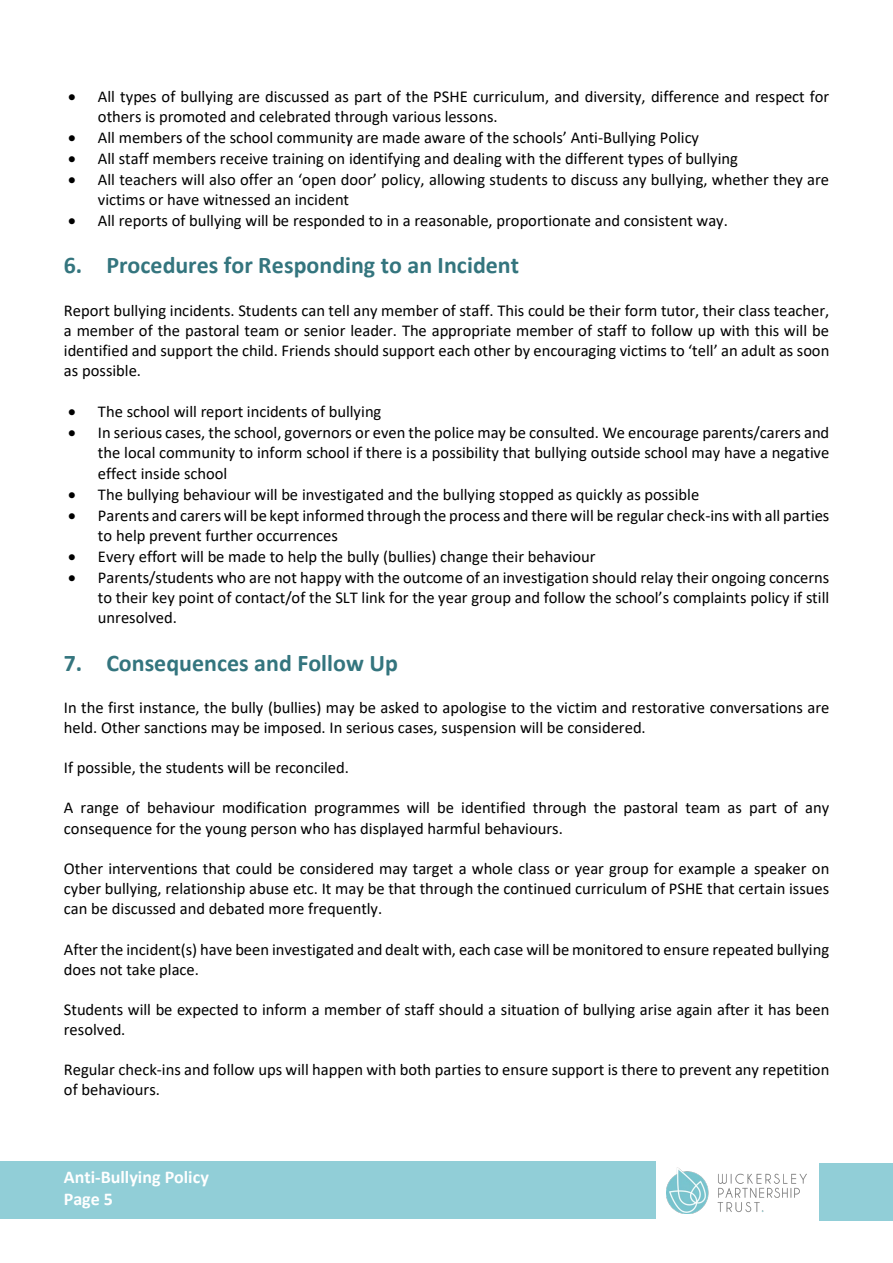
<style>
.page{position:relative;width:893px;height:1263px;background:#fff}
.page>*{position:absolute;margin:0;border:0;box-sizing:border-box;transform-origin:0 0}
.t1{font:700 24px "Calibri";color:#34757e}
.t2{font:700 18px/21.9px "Calibri";color:#fff}
.t3{font:16.5px/20.1px "Calibri";color:#000}
</style>
<div class="page">
<div style="left:0;top:1161px;width:656px;height:58px;background:#91ced7"></div>
<img style="left:667px;top:1167px;width:139px;height:46px">
<div style="left:820px;top:1163px;width:73px;height:57px;background:#91ced7"></div>
<p class="t3" style="left:98px;top:86px;width:733px;text-indent:-30px">• All types of bullying are discussed as part of the PSHE curriculum, and diversity, difference and respect for others is promoted and celebrated through various lessons.</p>
<p class="t3" style="left:68px;top:127px;width:632px">• All members of the school community are made aware of the schools’ Anti-Bullying Policy</p>
<p class="t3" style="left:68px;top:148px;width:671px">• All staff members receive training on identifying and dealing with the different types of bullying</p>
<p class="t3" style="left:98px;top:169px;width:733px;text-indent:-30px">• All teachers will also offer an ‘open door’ policy, allowing students to discuss any bullying, whether they are victims or have witnessed an incident</p>
<p class="t3" style="left:68px;top:210px;width:661px">• All reports of bullying will be responded to in a reasonable, proportionate and consistent way.</p>
<p class="t1" style="left:64px;top:248px;width:457px">6. Procedures for Responding to an Incident</p>
<p class="t3" style="left:64px;top:300px;width:767px;text-align:justify">Report bullying incidents. Students can tell any member of staff. This could be their form tutor, their class teacher, a member of the pastoral team or senior leader. The appropriate member of staff to follow up with this will be identified and support the child. Friends should support each other by encouraging victims to ‘tell’ an adult as soon as possible.</p>
<p class="t3" style="left:68px;top:401px;width:315px">• The school will report incidents of bullying</p>
<p class="t3" style="left:98px;top:422px;width:733px;text-align:justify;text-indent:-30px">• In serious cases, the school, governors or even the police may be consulted. We encourage parents/carers and the local community to inform school if there is a possibility that bullying outside school may have a negative effect inside school</p>
<p class="t3" style="left:68px;top:484px;width:632px">• The bullying behaviour will be investigated and the bullying stopped as quickly as possible</p>
<p class="t3" style="left:98px;top:505px;width:733px;text-indent:-30px">• Parents and carers will be kept informed through the process and there will be regular check-ins with all parties to help prevent further occurrences</p>
<p class="t3" style="left:68px;top:546px;width:529px">• Every effort will be made to help the bully (bullies) change their behaviour</p>
<p class="t3" style="left:98px;top:567px;width:733px;text-align:justify;text-indent:-30px">• Parents/students who are not happy with the outcome of an investigation should relay their ongoing concerns to their key point of contact/of the SLT link for the year group and follow the school’s complaints policy if still unresolved.</p>
<p class="t1" style="left:64px;top:646px;width:335px">7. Consequences and Follow Up</p>
<p class="t3" style="left:64px;top:697px;width:767px">In the first instance, the bully (bullies) may be asked to apologise to the victim and restorative conversations are held. Other sanctions may be imposed. In serious cases, suspension will be considered.</p>
<p class="t3" style="left:64px;top:757px;width:287px">If possible, the students will be reconciled.</p>
<p class="t3" style="left:64px;top:797px;width:767px">A range of behaviour modification programmes will be identified through the pastoral team as part of any consequence for the young person who has displayed harmful behaviours.</p>
<p class="t3" style="left:64px;top:858px;width:767px;text-align:justify">Other interventions that could be considered may target a whole class or year group for example a speaker on cyber bullying, relationship abuse etc. It may be that through the continued curriculum of PSHE that certain issues can be discussed and debated more frequently.</p>
<p class="t3" style="left:64px;top:939px;width:767px">After the incident(s) have been investigated and dealt with, each case will be monitored to ensure repeated bullying does not take place.</p>
<p class="t3" style="left:64px;top:999px;width:767px">Students will be expected to inform a member of staff should a situation of bullying arise again after it has been resolved.</p>
<p class="t3" style="left:64px;top:1059px;width:767px">Regular check-ins and follow ups will happen with both parties to ensure support is there to prevent any repetition of behaviours.</p>
<p class="t2" style="left:64px;top:1166px;width:146px">Anti-Bullying Policy<br>Page 5</p>
</div>
